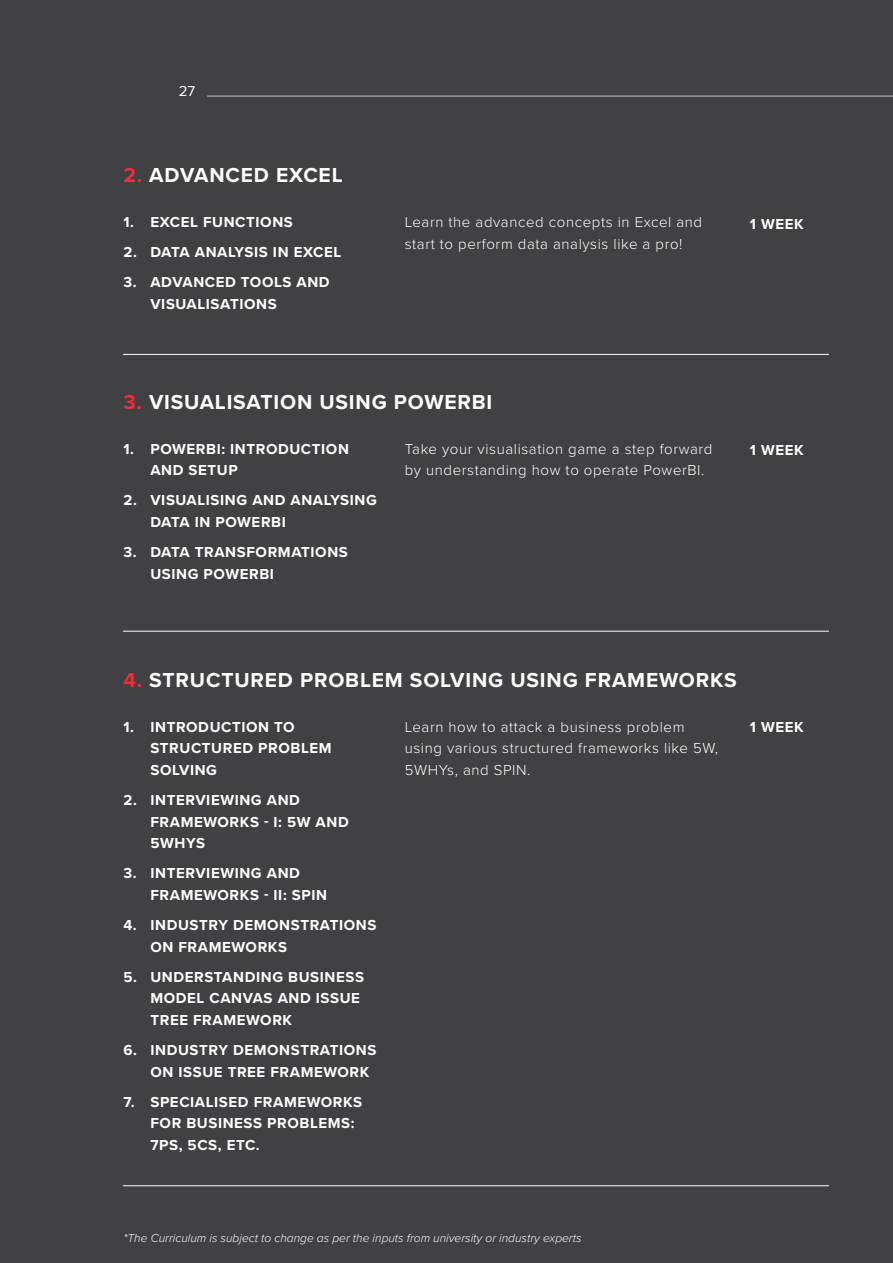
<style>
.page{position:relative;width:893px;height:1263px;background:#414042}
.page>*{position:absolute;margin:0;border:0;box-sizing:border-box;transform-origin:0 0}
.t1{font:700 21px "Proxima Nova";letter-spacing:.04em;color:#fff}
.t2{font:700 15px/21.6px "Proxima Nova";letter-spacing:.04em;color:#fff}
.t3{font:300 15px/21.6px "Proxima Nova";letter-spacing:.04em;color:#fff}
.t4{font:15px "Proxima Nova";color:#fbfbfb}
.t5{font:15px "Proxima Nova";color:#fff}
.t6{font:italic 300 12px "Proxima Nova";color:#fff}
.s1{color:#ee2c3c}
</style>
<div class="page">
<hr style="left:123px;top:354px;width:706px;height:1px;background:#fff">
<hr style="left:123px;top:631px;width:706px;height:1px;background:#fff">
<hr style="left:123px;top:1185px;width:706px;height:1px;background:#fff">
<hr style="left:207px;top:96px;width:686px;height:1px;background:#c6c6c7">
<p class="t5" style="left:179px;top:80px;width:18px">27</p>
<p class="t4" style="left:179px;top:81px;width:16px">01</p>
<h1 class="t1" style="left:123px;top:159px;width:221px"><span class="s1">2.</span> ADVANCED EXCEL</h1>
<p class="t2" style="left:123px;top:211px;width:171px">1. EXCEL FUNCTIONS</p>
<p class="t2" style="left:123px;top:241px;width:219px">2. DATA ANALYSIS IN EXCEL</p>
<p class="t2" style="left:150px;top:271px;width:181px;text-indent:-27px">3. ADVANCED TOOLS AND<br>VISUALISATIONS</p>
<p class="t3" style="left:405px;top:211px;width:299px">Learn the advanced concepts in Excel and start to perform data analysis like a pro!</p>
<h1 class="t1" style="left:123px;top:386px;width:370px"><span class="s1">3.</span> VISUALISATION USING POWERBI</h1>
<p class="t2" style="left:150px;top:438px;width:200px;text-indent:-27px">1. POWERBI: INTRODUCTION<br>AND SETUP</p>
<p class="t2" style="left:150px;top:489px;width:228px;text-indent:-27px">2. VISUALISING AND ANALYSING<br>DATA IN POWERBI</p>
<p class="t2" style="left:150px;top:541px;width:199px;text-indent:-27px">3. DATA TRANSFORMATIONS<br>USING POWERBI</p>
<p class="t3" style="left:405px;top:437px;width:309px">Take your visualisation game a step forward by understanding how to operate PowerBI.</p>
<p class="t2" style="left:750px;top:213px;width:55px">1 WEEK</p>
<p class="t2" style="left:750px;top:439px;width:55px">1 WEEK</p>
<h1 class="t1" style="left:123px;top:664px;width:615px"><span class="s1">4.</span> STRUCTURED PROBLEM SOLVING USING FRAMEWORKS</h1>
<p class="t2" style="left:150px;top:716px;width:183px;text-indent:-27px">1. INTRODUCTION TO<br>STRUCTURED PROBLEM<br>SOLVING</p>
<p class="t2" style="left:150px;top:789px;width:200px;text-indent:-27px">2. INTERVIEWING AND<br>FRAMEWORKS - I: 5W AND<br>5WHYS</p>
<p class="t2" style="left:150px;top:862px;width:178px;text-indent:-27px">3. INTERVIEWING AND<br>FRAMEWORKS - II: SPIN</p>
<p class="t2" style="left:150px;top:914px;width:228px;text-indent:-27px">4. INDUSTRY DEMONSTRATIONS<br>ON FRAMEWORKS</p>
<p class="t2" style="left:150px;top:966px;width:215px;text-indent:-27px">5. UNDERSTANDING BUSINESS<br>MODEL CANVAS AND ISSUE<br>TREE FRAMEWORK</p>
<p class="t2" style="left:150px;top:1039px;width:228px;text-indent:-27px">6. INDUSTRY DEMONSTRATIONS<br>ON ISSUE TREE FRAMEWORK</p>
<p class="t2" style="left:150px;top:1091px;width:213px;text-indent:-27px">7. SPECIALISED FRAMEWORKS<br>FOR BUSINESS PROBLEMS:<br>7PS, 5CS, ETC.</p>
<p class="t3" style="left:405px;top:715px;width:315px">Learn how to attack a business problem using various structured frameworks like 5W,<br>5WHYs, and SPIN.</p>
<p class="t2" style="left:750px;top:716px;width:55px">1 WEEK</p>
<p class="t6" style="left:124px;top:1229px;width:460px">*The Curriculum is subject to change as per the inputs from university or industry experts</p>
</div>
